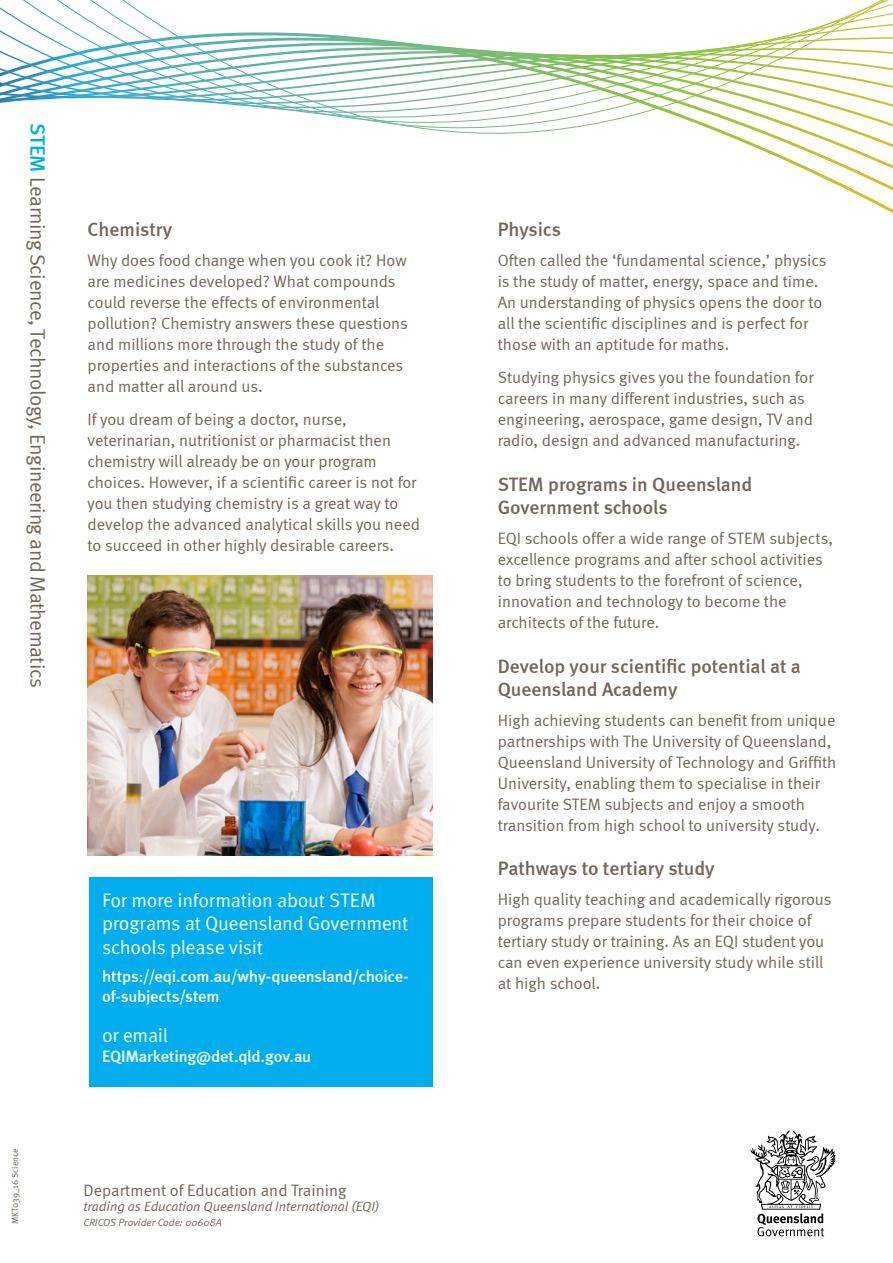
<style>
.page{position:relative;width:893px;height:1263px;background:#fff}
.page>*{position:absolute;margin:0;border:0;box-sizing:border-box;transform-origin:0 0}
.t1{font:21px "Meta Normal";letter-spacing:-.02em;color:#726658}
.t2{font:500 19.5px/23.4px "Meta";color:#726658}
.t3{font:19.5px/23.4px "Meta OT Norm";letter-spacing:-.015em;color:#fff}
.t4{font:16.5px/21px "Meta Normal";color:#726658}
.t5{font:500 16.5px/19.8px "Meta";letter-spacing:-.015em;color:#fff}
.t6{font:italic 13.5px "Meta Normal";color:#726658}
.t7{font:italic 10.5px "Meta Normal";color:#726658}
.t8{font:9px "Meta Normal";color:#726658}
.s1{font-family:"Meta";font-weight:500;color:#00aeef}
</style>
<div class="page">
<svg style="left:0;top:0;width:893px;height:213px"></svg>
<svg style="left:750px;top:1130px;width:85px;height:106px"></svg>
<img style="left:88px;top:575px;width:345px;height:280px">
<div style="left:89px;top:877px;width:344px;height:210px;background:#00aeef"></div>
<p class="t1" style="left:50px;top:123px;width:566px;rotate:90deg"><span class="s1">STEM</span> Learning Science, Technology, Engineering and Mathematics</p>
<p class="t2" style="left:88px;top:217px;width:86px">Chemistry</p>
<p class="t4" style="left:88px;top:249px;width:322px">Why does food change when you cook it? How are medicines developed? What compounds could reverse the effects of environmental pollution? Chemistry answers these questions and millions more through the study of the properties and interactions of the substances and matter all around us.</p>
<p class="t4" style="left:88px;top:409px;width:334px">If you dream of being a doctor, nurse, veterinarian, nutritionist or pharmacist then chemistry will already be on your program choices. However, if a scientific career is not for you then studying chemistry is a great way to develop the advanced analytical skills you need to succeed in other highly desirable careers.</p>
<p class="t8" style="left:10px;top:1224px;width:77px;rotate:-90deg">MKT039_16 Science</p>
<p class="t3" style="left:102px;top:888px;width:308px">For more information about STEM programs at Queensland Government schools please visit</p>
<p class="t5" style="left:102px;top:966px;width:308px">https://eqi.com.au/why-queensland/choice&shy;of-subjects/stem</p>
<p class="t3" style="left:102px;top:1024px;width:67px">or email</p>
<p class="t5" style="left:102px;top:1046px;width:211px">EQIMarketing@det.qld.gov.au</p>
<p class="t4" style="left:84px;top:1179px;width:264px">Department of Education and Training</p>
<p class="t6" style="left:84px;top:1198px;width:297px">trading as Education Queensland International (EQI)</p>
<p class="t7" style="left:84px;top:1216px;width:140px">CRICOS Provider Code: 00608A</p>
<p class="t2" style="left:498px;top:217px;width:65px">Physics</p>
<p class="t4" style="left:498px;top:249px;width:331px">Often called the ‘fundamental science,’ physics is the study of matter, energy, space and time.<br>An understanding of physics opens the door to all the scientific disciplines and is perfect for those with an aptitude for maths.</p>
<p class="t4" style="left:498px;top:367px;width:317px">Studying physics gives you the foundation for careers in many different industries, such as engineering, aerospace, game design, TV and radio, design and advanced manufacturing.</p>
<p class="t2" style="left:498px;top:472px;width:256px">STEM programs in Queensland<br>Government schools</p>
<p class="t4" style="left:498px;top:527px;width:337px">EQI schools offer a wide range of STEM subjects, excellence programs and after school activities to bring students to the forefront of science, innovation and technology to become the architects of the future.</p>
<p class="t2" style="left:498px;top:654px;width:305px">Develop your scientific potential at a<br>Queensland Academy</p>
<p class="t4" style="left:498px;top:709px;width:340px">High achieving students can benefit from unique partnerships with The University of Queensland, Queensland University of Technology and Griffith University, enabling them to specialise in their favourite STEM subjects and enjoy a smooth transition from high school to university study.</p>
<p class="t2" style="left:498px;top:856px;width:218px">Pathways to tertiary study</p>
<p class="t4" style="left:498px;top:888px;width:335px">High quality teaching and academically rigorous programs prepare students for their choice of tertiary study or training. As an EQI student you can even experience university study while still at high school.</p>
</div>
